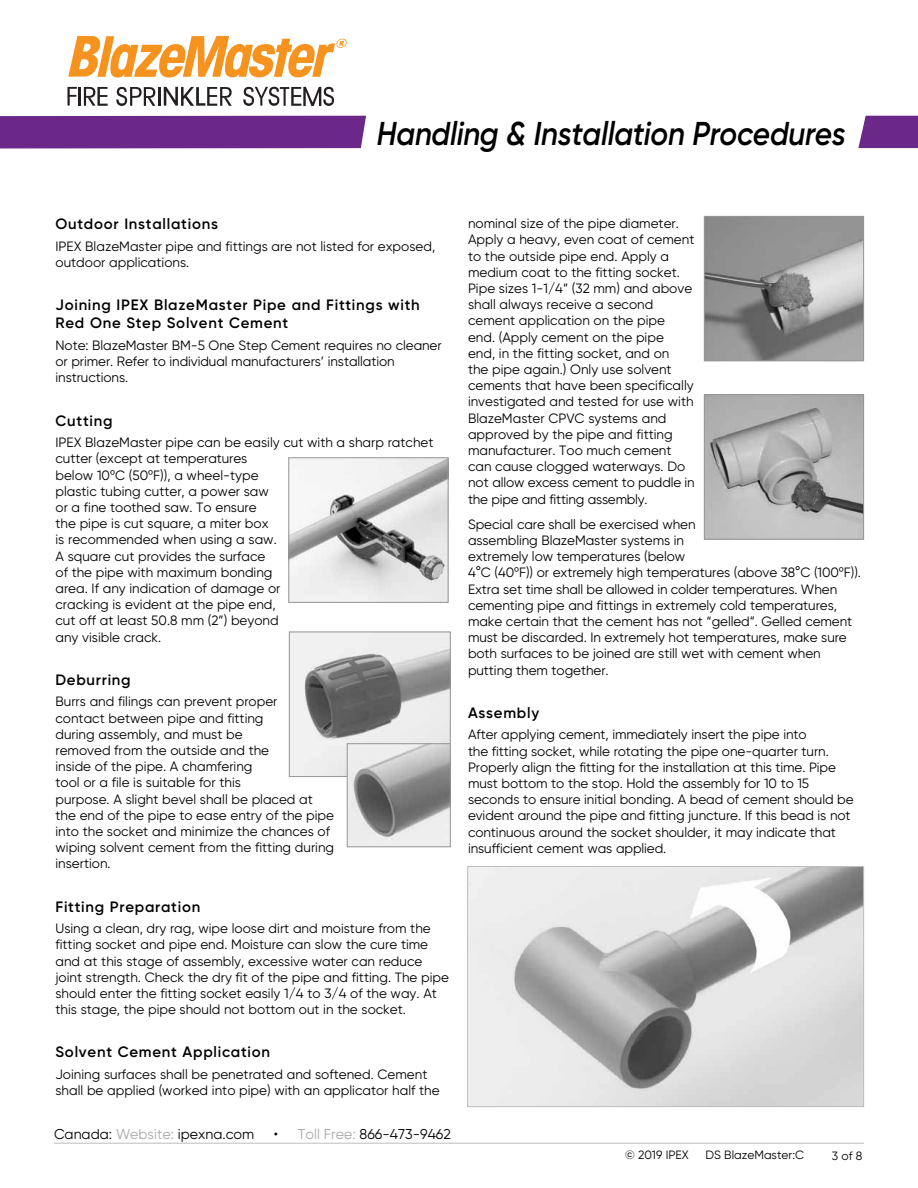
<style>
.page{position:relative;width:918px;height:1188px;background:#fff}
.page>*{position:absolute;margin:0;border:0;box-sizing:border-box;transform-origin:0 0}
.t1{font:italic 600 33px "Gilroy";letter-spacing:-.01em;color:#000;scale:.9 1}
.t2{font:600 15px/18px "Gilroy";letter-spacing:.05em;color:#000}
.t3{font:14.25px "Gilroy";color:#000}
.t4{font:13.5px/16.2px "Gilroy";color:#000}
.t5{font:12px "Gilroy";color:#000}
.s1{font-family:"Century Gothic"}
.s2{color:#a7a9ac}
</style>
<div class="page">
<div style="left:466px;top:1059px;width:398px;height:49px;background:#f6f6f7"></div>
<img style="left:290px;top:459px;width:156px;height:142px">
<div style="left:288px;top:457px;width:160px;height:146px;border:1px solid #939598"></div>
<img style="left:291px;top:634px;width:158px;height:141px">
<div style="left:289px;top:632px;width:162px;height:145px;border:1px solid #939598"></div>
<img style="left:349px;top:745px;width:100px;height:100px">
<div style="left:347px;top:743px;width:104px;height:104px;border:1px solid #939598"></div>
<img style="left:706px;top:218px;width:156px;height:141px">
<div style="left:704px;top:216px;width:160px;height:145px;border:1px solid #939598"></div>
<img style="left:706px;top:396px;width:156px;height:142px">
<div style="left:704px;top:394px;width:160px;height:146px;border:1px solid #939598"></div>
<img style="left:469px;top:868px;width:393px;height:237px">
<div style="left:467px;top:866px;width:397px;height:241px;border:1px solid #bcbec0"></div>
<svg style="left:858px;top:116px;width:60px;height:32px;background:#75368f"></svg>
<div style="left:0;top:116px;width:366px;height:32px;background:#6c2888"></div>
<svg style="left:68px;top:36px;width:279px;height:42px"></svg>
<svg style="left:116px;top:87px;width:116px;height:19px"></svg>
<svg style="left:243px;top:87px;width:91px;height:19px"></svg>
<svg style="left:68px;top:87px;width:9px;height:19px"></svg>
<hr style="left:78px;top:87px;width:3px;height:19px;background:#231f20">
<svg style="left:84px;top:87px;width:24px;height:19px"></svg>
<hr style="left:54px;top:1143px;width:810px;height:1px;background:#bcbec0">
<h1 class="t1" style="left:377px;top:113px;width:523px">Handling &amp; Installation Procedures</h1>
<p class="t2" style="left:56px;top:215px;width:164px">Outdoor Installations</p>
<p class="t4" style="left:56px;top:238px;width:381px">IPEX BlazeMaster pipe and fittings are not listed for exposed, outdoor applications.</p>
<p class="t2" style="left:56px;top:296px;width:366px">Joining IPEX BlazeMaster Pipe and Fittings with<br>Red One Step Solvent Cement</p>
<p class="t4" style="left:56px;top:337px;width:388px">Note: BlazeMaster BM-5 One Step Cement requires no cleaner or primer. Refer to individual manufacturers’ installation instructions.</p>
<p class="t2" style="left:56px;top:411px;width:59px">Cutting</p>
<p class="t4" style="left:56px;top:434px;width:380px">IPEX BlazeMaster pipe can be easily cut with a sharp ratchet cutter (except at temperatures<br>below 10<span class="s1">º</span>C (50<span class="s1">º</span>F)), a wheel-type<br>plastic tubing cutter, a power saw<br>or a fine toothed saw. To ensure<br>the pipe is cut square, a miter box<br>is recommended when using a saw.<br>A square cut provides the surface<br>of the pipe with maximum bonding<br>area. If any indication of damage or<br>cracking is evident at the pipe end,<br>cut off at least 50.8 mm (2”) beyond<br>any visible crack.</p>
<p class="t2" style="left:56px;top:670px;width:77px">Deburring</p>
<p class="t4" style="left:56px;top:693px;width:280px">Burrs and filings can prevent proper<br>contact between pipe and fitting<br>during assembly, and must be<br>removed from the outside and the<br>inside of the pipe. A chamfering<br>tool or a file is suitable for this<br>purpose. A slight bevel shall be placed at the end of the pipe to ease entry of the pipe into the socket and minimize the chances of wiping solvent cement from the fitting during insertion.</p>
<p class="t2" style="left:56px;top:897px;width:146px">Fitting Preparation</p>
<p class="t4" style="left:56px;top:920px;width:395px">Using a clean, dry rag, wipe loose dirt and moisture from the fitting socket and pipe end. Moisture can slow the cure time and at this stage of assembly, excessive water can reduce joint strength. Check the dry fit of the pipe and fitting. The pipe should enter the fitting socket easily 1/4 to 3/4 of the way. At this stage, the pipe should not bottom out in the socket.</p>
<p class="t2" style="left:56px;top:1043px;width:216px">Solvent Cement Application</p>
<p class="t4" style="left:56px;top:1066px;width:386px">Joining surfaces shall be penetrated and softened. Cement shall be applied (worked into pipe) with an applicator half the</p>
<p class="t3" style="left:54px;top:1125px;width:202px">Canada: <span class="s2">Website:</span> ipexna.com</p>
<p class="t3" style="left:274px;top:1125px;width:179px">• <span class="s2">Toll Free:</span> 866-473-9462</p>
<p class="t4" style="left:468px;top:215px;width:228px">nominal size of the pipe diameter.<br>Apply a heavy, even coat of cement to the outside pipe end. Apply a medium coat to the fitting socket.<br>Pipe sizes 1-1/4” (32 mm) and above shall always receive a second cement application on the pipe end. (Apply cement on the pipe<br>end, in the fitting socket, and on<br>the pipe again.) Only use solvent cements that have been specifically investigated and tested for use with<br>BlazeMaster CPVC systems and approved by the pipe and fitting manufacturer. Too much cement can cause clogged waterways. Do not allow excess cement to puddle in the pipe and fitting assembly.</p>
<p class="t4" style="left:468px;top:516px;width:395px">Special care shall be exercised when<br>assembling BlazeMaster systems in<br>extremely low temperatures (below<br>4°C (40<span class="s1">º</span>F)) or extremely high temperatures (above 38°C (100<span class="s1">º</span>F)).<br>Extra set time shall be allowed in colder temperatures. When cementing pipe and fittings in extremely cold temperatures, make certain that the cement has not “gelled”. Gelled cement must be discarded. In extremely hot temperatures, make sure both surfaces to be joined are still wet with cement when putting them together.</p>
<p class="t2" style="left:468px;top:703px;width:73px">Assembly</p>
<p class="t4" style="left:468px;top:726px;width:387px">After applying cement, immediately insert the pipe into<br>the fitting socket, while rotating the pipe one-quarter turn.<br>Properly align the fitting for the installation at this time. Pipe must bottom to the stop. Hold the assembly for 10 to 15 seconds to ensure initial bonding. A bead of cement should be evident around the pipe and fitting juncture. If this bead is not continuous around the socket shoulder, it may indicate that insufficient cement was applied.</p>
<p class="t5" style="left:625px;top:1147px;width:65px">© 2019 IPEX</p>
<p class="t5" style="left:705px;top:1147px;width:100px">DS BlazeMaster:C</p>
<p class="t5" style="left:832px;top:1149px;width:32px">3 of 8</p>
</div>
